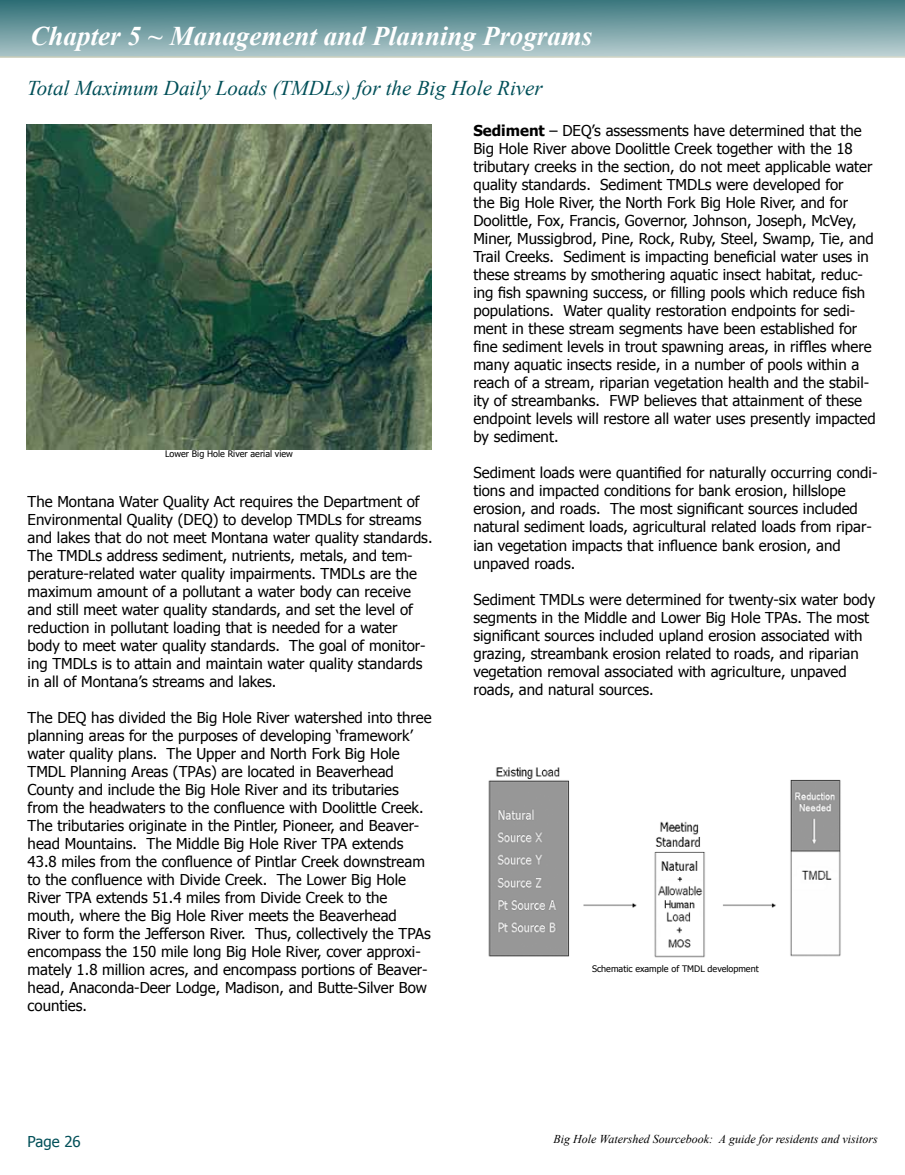
<style>
.page{position:relative;width:905px;height:1175px;background:#fff}
.page>*{position:absolute;margin:0;border:0;box-sizing:border-box;transform-origin:0 0}
.t1{font:italic 700 27px "Times New Roman";color:#fff}
.t2{font:italic 21px "Times New Roman";color:#004f58}
.t3{font:15px/18px "Tahoma";color:#000}
.t4{font:15px "Tahoma";color:#004f58}
.t5{font:italic 12px "Times New Roman";color:#000}
.t6{font:9px "Tahoma";color:#000}
.s1{font-weight:700}
</style>
<div class="page">
<svg style="left:0;top:0;width:904px;height:58px;background:#77a1a5"></svg>
<img style="left:26px;top:125px;width:405px;height:325px">
<img style="left:488px;top:767px;width:353px;height:190px">
<h1 class="t1" style="left:31px;top:18px;width:563px">Chapter 5 ~ Management and Planning Programs</h1>
<h2 class="t2" style="left:27px;top:74px;width:517px">Total Maximum Daily Loads (TMDLs) for the Big Hole River</h2>
<p class="t6" style="left:165px;top:447px;width:129px">Lower Big Hole River aerial view</p>
<p class="t3" style="left:28px;top:491px;width:406px">The Montana Water Quality Act requires the Department of Environmental Quality (DEQ) to develop TMDLs for streams and lakes that do not meet Montana water quality standards.<br>The TMDLs address sediment, nutrients, metals, and tem&shy;perature-related water quality impairments. TMDLs are the maximum amount of a pollutant a water body can receive and still meet water quality standards, and set the level of reduction in pollutant loading that is needed for a water body to meet water quality standards. The goal of monitor&shy;ing TMDLs is to attain and maintain water quality standards in all of Montana’s streams and lakes.</p>
<p class="t3" style="left:28px;top:707px;width:405px">The DEQ has divided the Big Hole River watershed into three planning areas for the purposes of developing ‘framework’ water quality plans. The Upper and North Fork Big Hole TMDL Planning Areas (TPAs) are located in Beaverhead County and include the Big Hole River and its tributaries from the headwaters to the confluence with Doolittle Creek.<br>The tributaries originate in the Pintler, Pioneer, and Beaver&shy;head Mountains. The Middle Big Hole River TPA extends 43.8 miles from the confluence of Pintlar Creek downstream to the confluence with Divide Creek. The Lower Big Hole River TPA extends 51.4 miles from Divide Creek to the mouth, where the Big Hole River meets the Beaverhead River to form the Jefferson River. Thus, collectively the TPAs encompass the 150 mile long Big Hole River, cover approxi&shy;mately 1.8 million acres, and encompass portions of Beaver&shy;head, Anaconda-Deer Lodge, Madison, and Butte-Silver Bow counties.</p>
<p class="t3" style="left:473px;top:121px;width:404px"><span class="s1">Sediment</span> – DEQ’s assessments have determined that the Big Hole River above Doolittle Creek together with the 18 tributary creeks in the section, do not meet applicable water quality standards. Sediment TMDLs were developed for<br>the Big Hole River, the North Fork Big Hole River, and for Doolittle, Fox, Francis, Governor, Johnson, Joseph, McVey, Miner, Mussigbrod, Pine, Rock, Ruby, Steel, Swamp, Tie, and Trail Creeks. Sediment is impacting beneficial water uses in these streams by smothering aquatic insect habitat, reduc&shy;ing fish spawning success, or filling pools which reduce fish populations. Water quality restoration endpoints for sedi&shy;ment in these stream segments have been established for fine sediment levels in trout spawning areas, in riffles where many aquatic insects reside, in a number of pools within a reach of a stream, riparian vegetation health and the stabil&shy;ity of streambanks. FWP believes that attainment of these endpoint levels will restore all water uses presently impacted by sediment.</p>
<p class="t3" style="left:473px;top:463px;width:405px">Sediment loads were quantified for naturally occurring condi&shy;tions and impacted conditions for bank erosion, hillslope erosion, and roads. The most significant sources included natural sediment loads, agricultural related loads from ripar&shy;ian vegetation impacts that influence bank erosion, and unpaved roads.</p>
<p class="t3" style="left:473px;top:589px;width:403px">Sediment TMDLs were determined for twenty-six water body segments in the Middle and Lower Big Hole TPAs. The most significant sources included upland erosion associated with grazing, streambank erosion related to roads, and riparian vegetation removal associated with agriculture, unpaved roads, and natural sources.</p>
<p class="t6" style="left:592px;top:962px;width:168px">Schematic example of TMDL development</p>
<p class="t4" style="left:28px;top:1131px;width:55px">Page 26</p>
<p class="t5" style="left:553px;top:1130px;width:326px">Big Hole Watershed Sourcebook: A guide for residents and visitors</p>
</div>
